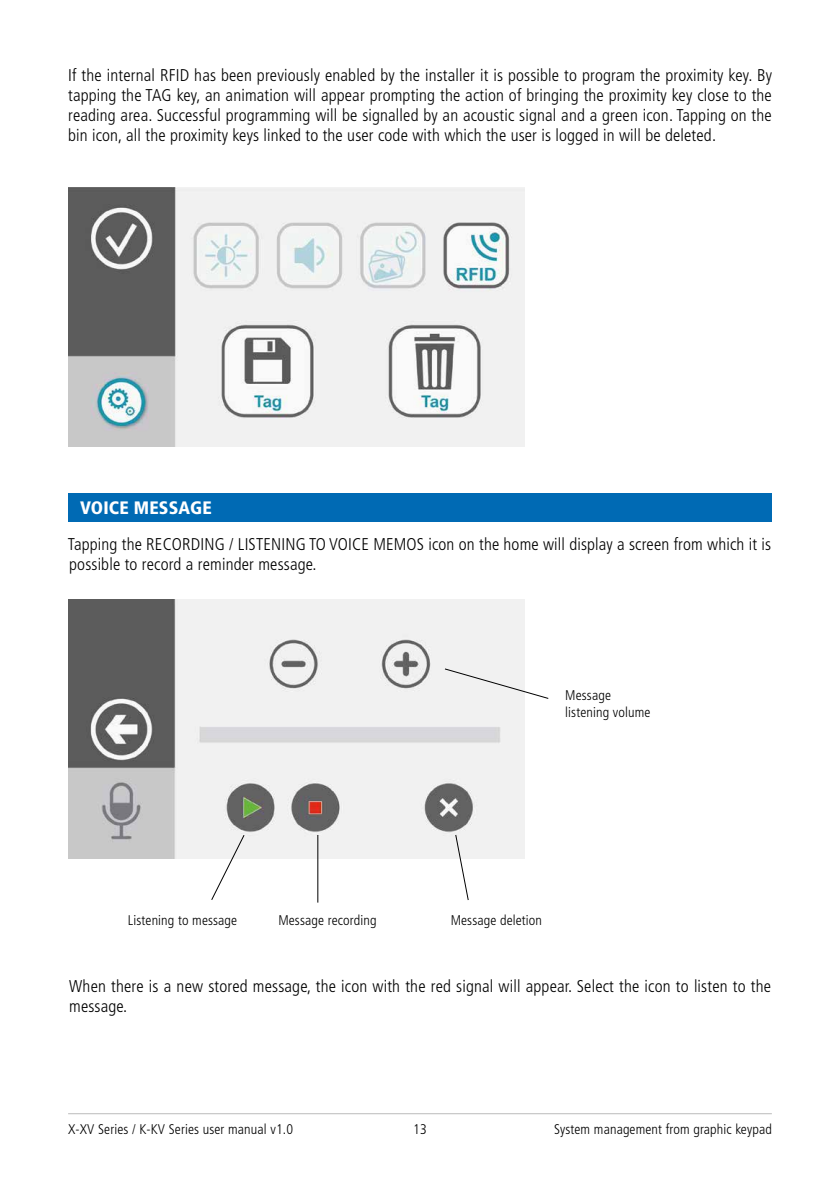
<style>
.page{position:relative;width:840px;height:1191px;background:#fff}
.page>*{position:absolute;margin:0;border:0;box-sizing:border-box;transform-origin:0 0}
.t1{font:900 condensed 18px "Frutiger LT Std";letter-spacing:.01em;color:#fff}
.t2{font:300 condensed 17px/20px "Frutiger LT Std";letter-spacing:.01em;color:#000}
.t3{font:300 condensed 14px/17px "Frutiger LT Std";letter-spacing:.01em;color:#000}
</style>
<div class="page">
<hr style="left:68px;top:1113px;width:703px;height:1px;background:#bcbcbc">
<img style="left:68px;top:600px;width:456px;height:258px">
<img style="left:68px;top:188px;width:456px;height:258px">
<div style="left:68px;top:493px;width:703px;height:29px;background:#006ab4"></div>
<svg style="left:210px;top:834px;width:35px;height:66px"></svg>
<hr style="left:317px;top:835px;width:1px;height:67px;background:#000">
<svg style="left:454px;top:833px;width:15px;height:67px"></svg>
<svg style="left:443px;top:667px;width:106px;height:32px"></svg>
<p class="t2" style="left:68px;top:65px;width:705px;text-align:justify">If the internal RFID has been previously enabled by the installer it is possible to program the proximity key. By tapping the TAG key, an animation will appear prompting the action of bringing the proximity key close to the reading area. Successful programming will be signalled by an acoustic signal and a green icon. Tapping on the bin icon, all the proximity keys linked to the user code with which the user is logged in will be deleted.</p>
<p class="t1" style="left:80px;top:497px;width:133px">VOICE MESSAGE</p>
<p class="t2" style="left:68px;top:534px;width:704px">Tapping the RECORDING / LISTENING TO VOICE MEMOS icon on the home will display a screen from which it is possible to record a reminder message.</p>
<p class="t3" style="left:565px;top:687px;width:87px">Message listening volume</p>
<p class="t3" style="left:128px;top:912px;width:111px">Listening to message</p>
<p class="t3" style="left:278px;top:912px;width:100px">Message recording</p>
<p class="t3" style="left:450px;top:912px;width:93px">Message deletion</p>
<p class="t2" style="left:69px;top:976px;width:703px">When there is a new stored message, the icon with the red signal will appear. Select the icon to listen to the message.</p>
<p class="t3" style="left:68px;top:1121px;width:226px">X-XV Series / K-KV Series user manual v1.0</p>
<p class="t3" style="left:413px;top:1121px;width:15px">13</p>
<p class="t3" style="left:553px;top:1121px;width:219px">System management from graphic keypad</p>
</div>
